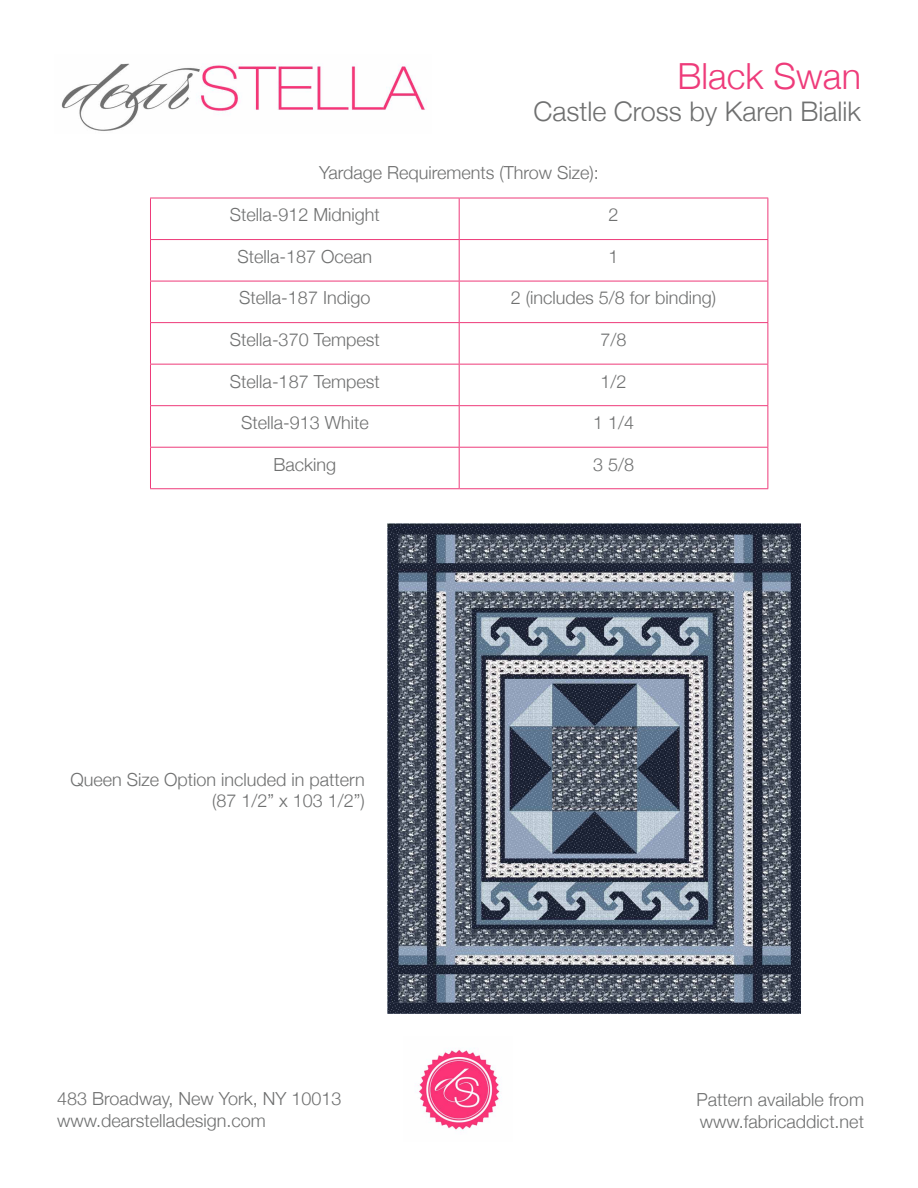
<style>
.page{position:relative;width:918px;height:1188px;background:#fff}
.page>*{position:absolute;margin:0;border:0;box-sizing:border-box;transform-origin:0 0}
.t1{font:300 36px "Helvetica Neue";color:#ee3b7a}
.t2{font:300 27px "Helvetica Neue";color:#6f7070}
.t3{font:300 18px/21.6px "Helvetica Neue";color:#6f7070}
</style>
<div class="page">
<img style="left:61px;top:63px;width:365px;height:68px">
<img style="left:415px;top:1048px;width:87px;height:83px">
<hr style="left:150px;top:198px;width:309px;height:1px;background:#ee3b7a">
<hr style="left:150px;top:198px;width:1px;height:41px;background:#ee3b7a">
<hr style="left:459px;top:198px;width:309px;height:1px;background:#ee3b7a">
<hr style="left:459px;top:198px;width:1px;height:41px;background:#ee3b7a">
<hr style="left:768px;top:198px;width:1px;height:41px;background:#ee3b7a">
<hr style="left:150px;top:239px;width:309px;height:1px;background:#ee3b7a">
<hr style="left:150px;top:240px;width:1px;height:41px;background:#ee3b7a">
<hr style="left:459px;top:239px;width:309px;height:1px;background:#ee3b7a">
<hr style="left:459px;top:240px;width:1px;height:41px;background:#ee3b7a">
<hr style="left:768px;top:240px;width:1px;height:41px;background:#ee3b7a">
<hr style="left:150px;top:281px;width:309px;height:1px;background:#ee3b7a">
<hr style="left:150px;top:281px;width:1px;height:41px;background:#ee3b7a">
<hr style="left:459px;top:281px;width:309px;height:1px;background:#ee3b7a">
<hr style="left:459px;top:281px;width:1px;height:41px;background:#ee3b7a">
<hr style="left:768px;top:281px;width:1px;height:41px;background:#ee3b7a">
<hr style="left:150px;top:322px;width:309px;height:1px;background:#ee3b7a">
<hr style="left:150px;top:323px;width:1px;height:41px;background:#ee3b7a">
<hr style="left:459px;top:322px;width:309px;height:1px;background:#ee3b7a">
<hr style="left:459px;top:323px;width:1px;height:41px;background:#ee3b7a">
<hr style="left:768px;top:323px;width:1px;height:41px;background:#ee3b7a">
<hr style="left:150px;top:364px;width:309px;height:1px;background:#ee3b7a">
<hr style="left:150px;top:365px;width:1px;height:40px;background:#ee3b7a">
<hr style="left:459px;top:364px;width:309px;height:1px;background:#ee3b7a">
<hr style="left:459px;top:365px;width:1px;height:40px;background:#ee3b7a">
<hr style="left:768px;top:365px;width:1px;height:40px;background:#ee3b7a">
<hr style="left:150px;top:405px;width:309px;height:1px;background:#ee3b7a">
<hr style="left:150px;top:406px;width:1px;height:41px;background:#ee3b7a">
<hr style="left:459px;top:405px;width:309px;height:1px;background:#ee3b7a">
<hr style="left:459px;top:406px;width:1px;height:41px;background:#ee3b7a">
<hr style="left:768px;top:406px;width:1px;height:41px;background:#ee3b7a">
<hr style="left:150px;top:447px;width:309px;height:1px;background:#ee3b7a">
<hr style="left:150px;top:448px;width:1px;height:40px;background:#ee3b7a">
<hr style="left:459px;top:447px;width:309px;height:1px;background:#ee3b7a">
<hr style="left:459px;top:448px;width:1px;height:40px;background:#ee3b7a">
<hr style="left:768px;top:448px;width:1px;height:40px;background:#ee3b7a">
<hr style="left:150px;top:488px;width:309px;height:1px;background:#ee3b7a">
<hr style="left:459px;top:488px;width:309px;height:1px;background:#ee3b7a">
<img style="left:387px;top:524px;width:413px;height:489px">
<h1 class="t1" style="left:678px;top:47px;width:185px">Black Swan</h1>
<h2 class="t2" style="left:533px;top:90px;width:329px">Castle Cross by Karen Bialik</h2>
<p class="t3" style="left:319px;top:161px;width:281px">Yardage Requirements (Throw Size):</p>
<p class="t3" style="left:230px;top:203px;width:152px">Stella-912 Midnight</p>
<p class="t3" style="left:609px;top:203px;width:12px">2</p>
<p class="t3" style="left:237px;top:244px;width:136px">Stella-187 Ocean</p>
<p class="t3" style="left:609px;top:244px;width:12px">1</p>
<p class="t3" style="left:239px;top:286px;width:133px">Stella-187 Indigo</p>
<p class="t3" style="left:511px;top:286px;width:207px">2 (includes 5/8 for binding)</p>
<p class="t3" style="left:230px;top:327px;width:151px">Stella-370 Tempest</p>
<p class="t3" style="left:601px;top:327px;width:28px">7/8</p>
<p class="t3" style="left:230px;top:369px;width:151px">Stella-187 Tempest</p>
<p class="t3" style="left:601px;top:369px;width:28px">1/2</p>
<p class="t3" style="left:241px;top:411px;width:129px">Stella-913 White</p>
<p class="t3" style="left:593px;top:411px;width:43px">1 1/4</p>
<p class="t3" style="left:273px;top:452px;width:64px">Backing</p>
<p class="t3" style="left:593px;top:452px;width:43px">3 5/8</p>
<p class="t3" style="left:71px;top:767px;width:296px;text-align:right">Queen Size Option included in pattern (87 1/2” x 103 1/2”)</p>
<p class="t3" style="left:57px;top:1087px;width:286px">483 Broadway, New York, NY 10013 www.dearstelladesign.com</p>
<p class="t3" style="left:697px;top:1088px;width:169px">Pattern available from www.fabricaddict.net</p>
</div>
